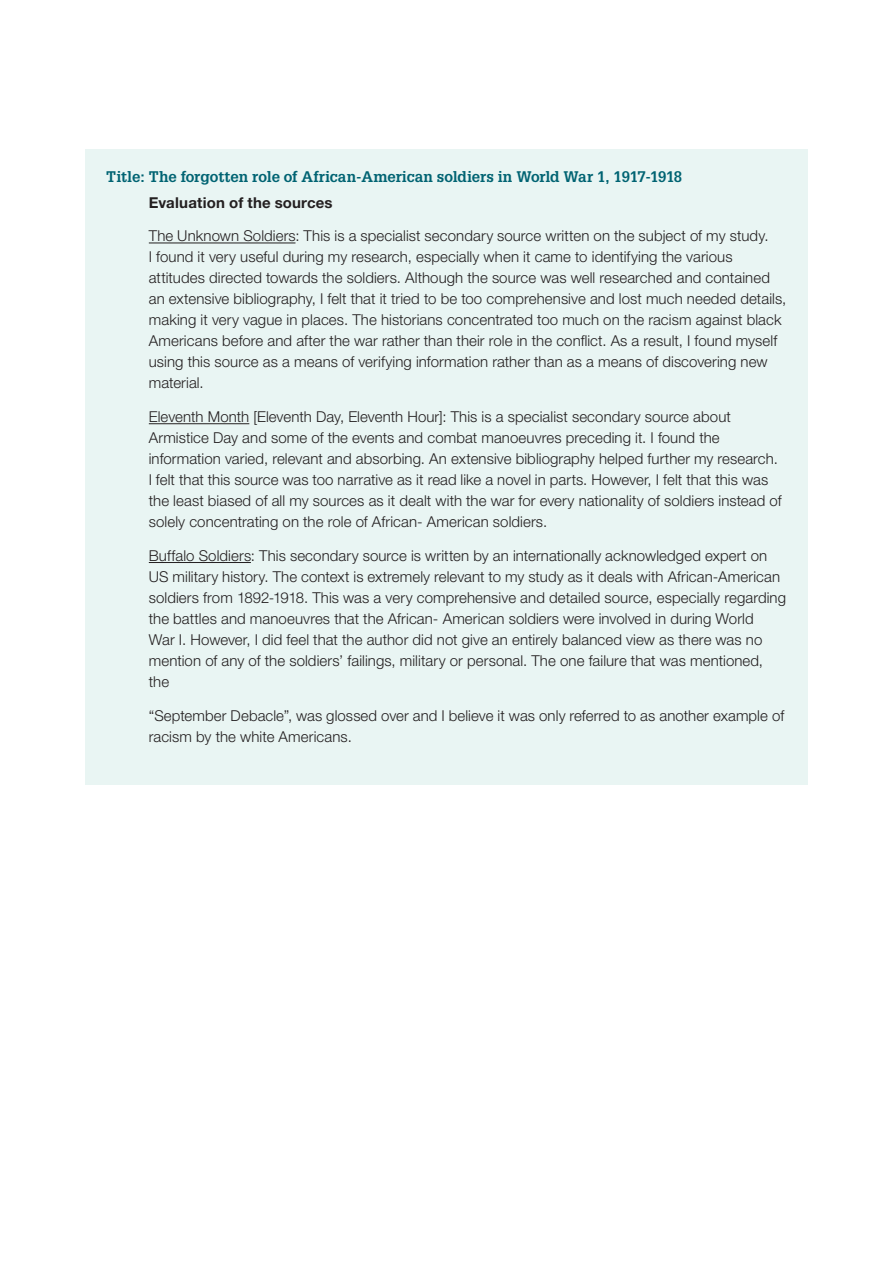
<style>
.page{position:relative;width:893px;height:1263px;background:#fff}
.page>*{position:absolute;margin:0;border:0;box-sizing:border-box;transform-origin:0 0}
.t1{font:300 15px/21px "Helvetica Neue";letter-spacing:.005em;color:#231f20}
.t2{font:700 15px "Glypha";letter-spacing:-.01em;color:#006372}
.t3{font:700 15px "Helvetica Neue";letter-spacing:.01em;color:#231f20}
</style>
<div class="page">
<div style="left:85px;top:149px;width:723px;height:635px;background:#e9f5f3"></div>
<hr style="left:149px;top:243px;width:146px;height:1px;background:#231f20">
<hr style="left:149px;top:423px;width:100px;height:1px;background:#231f20">
<hr style="left:149px;top:562px;width:102px;height:1px;background:#231f20">
<p class="t2" style="left:106px;top:168px;width:577px">Title: The forgotten role of African-American soldiers in World War 1, 1917-1918</p>
<p class="t3" style="left:149px;top:193px;width:185px">Evaluation of the sources</p>
<p class="t1" style="left:149px;top:225px;width:639px">The Unknown Soldiers: This is a specialist secondary source written on the subject of my study.<br>I found it very useful during my research, especially when it came to identifying the various attitudes directed towards the soldiers. Although the source was well researched and contained an extensive bibliography, I felt that it tried to be too comprehensive and lost much needed details, making it very vague in places. The historians concentrated too much on the racism against black Americans before and after the war rather than their role in the conflict. As a result, I found myself using this source as a means of verifying information rather than as a means of discovering new material.</p>
<p class="t1" style="left:149px;top:406px;width:634px">Eleventh Month [Eleventh Day, Eleventh Hour]: This is a specialist secondary source about Armistice Day and some of the events and combat manoeuvres preceding it. I found the information varied, relevant and absorbing. An extensive bibliography helped further my research.<br>I felt that this source was too narrative as it read like a novel in parts. However, I felt that this was the least biased of all my sources as it dealt with the war for every nationality of soldiers instead of solely concentrating on the role of African- American soldiers.</p>
<p class="t1" style="left:149px;top:545px;width:639px">Buffalo Soldiers: This secondary source is written by an internationally acknowledged expert on US military history. The context is extremely relevant to my study as it deals with African-American soldiers from 1892-1918. This was a very comprehensive and detailed source, especially regarding the battles and manoeuvres that the African- American soldiers were involved in during World<br>War I. However, I did feel that the author did not give an entirely balanced view as there was no mention of any of the soldiers’ failings, military or personal. The one failure that was mentioned, the</p>
<p class="t1" style="left:149px;top:705px;width:637px">“September Debacle”, was glossed over and I believe it was only referred to as another example of racism by the white Americans.</p>
</div>
